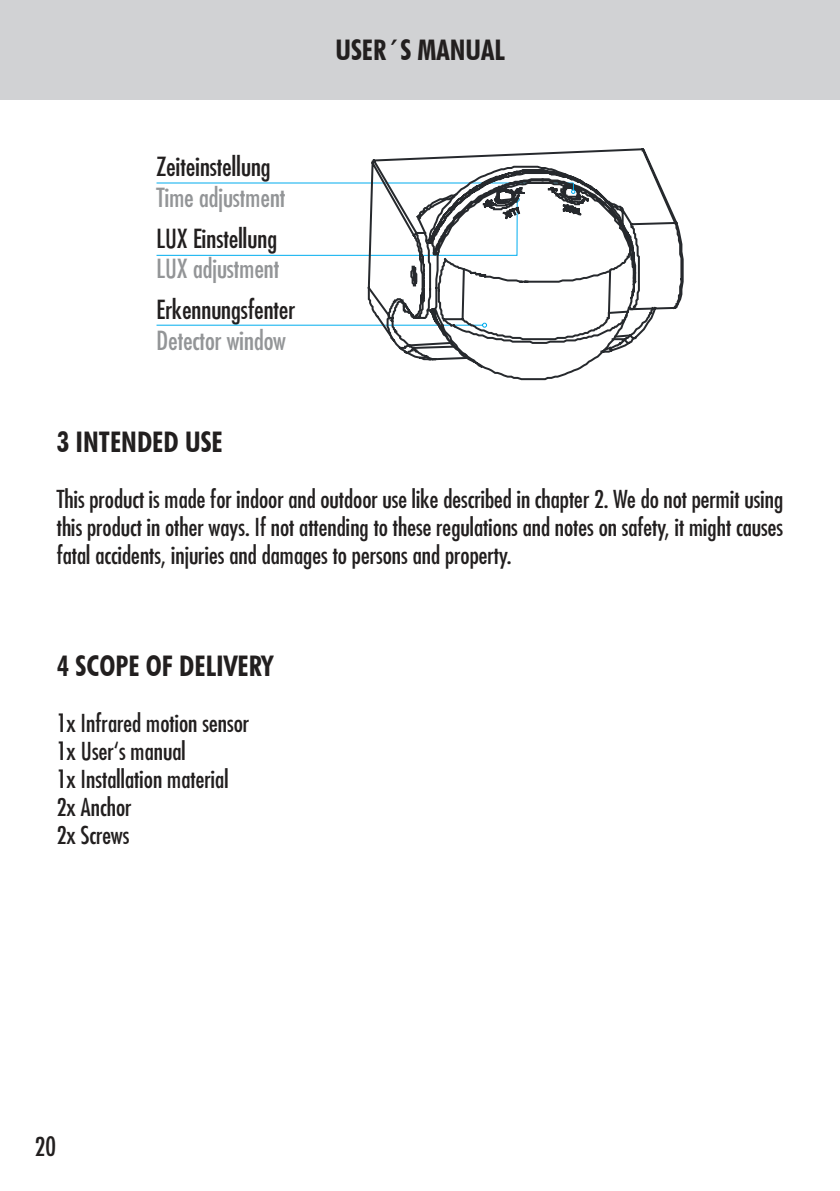
<style>
.page{position:relative;width:840px;height:1191px;background:#fff}
.page>*{position:absolute;margin:0;border:0;box-sizing:border-box;transform-origin:0 0}
.t1{font:700 condensed 28.4px "Futura BT";color:#221f1f}
.t2{font:condensed 25.6px "Futura";color:#221f1f}
.t3{font:condensed 25.6px "Futura";color:#939597}
.t4{font:condensed 24px/28px "Futura";color:#221f1f;text-align:justify}
</style>
<div class="page">
<div style="left:0;top:0;width:839px;height:99px;background:#d1d2d4"></div>
<svg style="left:156px;top:182px;width:210px;height:144px"></svg>
<svg style="left:476px;top:364px;width:112px;height:17px"></svg>
<svg style="left:398px;top:348px;width:223px;height:16px"></svg>
<svg style="left:366px;top:148px;width:317px;height:200px"></svg>
<svg style="left:571px;top:183px;width:4px;height:11px"></svg>
<p class="t2" style="left:156px;top:152px;width:116px">Zeiteinstellung</p>
<p class="t3" style="left:156px;top:183px;width:130px">Time adjustment</p>
<p class="t2" style="left:156px;top:223px;width:122px">LUX Einstellung</p>
<p class="t3" style="left:156px;top:254px;width:124px">LUX adjustment</p>
<p class="t2" style="left:156px;top:294px;width:140px">Erkennungsfenter</p>
<p class="t3" style="left:156px;top:325px;width:131px">Detector window</p>
<p class="t1" style="left:335px;top:39px;width:171px">USER´S MANUAL</p>
<p class="t1" style="left:57px;top:430px;width:167px">3 INTENDED USE</p>
<p class="t4" style="left:57px;top:485px;width:727px">This product is made for indoor and outdoor use like described in chapter 2. We do not permit using this product in other ways. If not attending to these regulations and notes on safety, it might causes fatal accidents, injuries and damages to persons and property.</p>
<p class="t1" style="left:57px;top:654px;width:217px">4 SCOPE OF DELIVERY</p>
<p class="t4" style="left:57px;top:709px;width:194px;text-align:left">1x Infrared motion sensor<br>1x User‘s manual<br>1x Installation material<br>2x Anchor<br>2x Screws</p>
<p class="t2" style="left:35px;top:1132px;width:22px">20</p>
</div>
